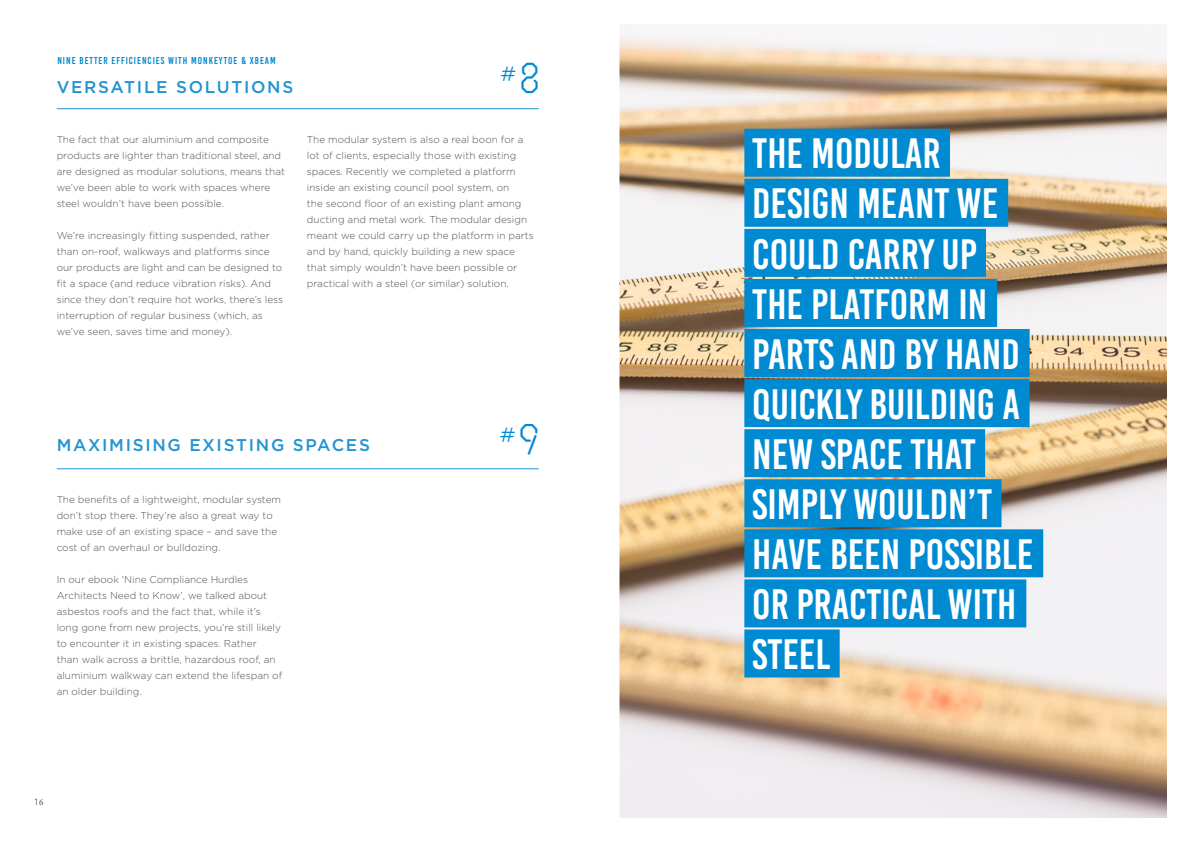
<style>
.page{position:relative;width:1191px;height:842px;background:#fff}
.page>*{position:absolute;margin:0;border:0;box-sizing:border-box;transform-origin:0 0}
.t1{font:42.5px/50.1px "Bebas Kai";color:#fff}
.t2{font:24.5px "Ossature";color:#008ad1}
.t3{font:500 17px "Gotham";letter-spacing:.1em;color:#2194d2}
.t4{font:300 10px/16px "Gotham HTF";color:#525153}
.t5{font:10px "Bebas Kai";letter-spacing:.1em;color:#008ad1}
.t6{font:9px "Gotham HTF";color:#525153}
.s1{font-size:42px}
.s2{font-family:"Minion Pro"}
</style>
<div class="page">
<img style="left:620px;top:33px;width:546px;height:784px">
<hr style="left:57px;top:108px;width:482px;height:1px;background:#2194d2">
<hr style="left:57px;top:468px;width:482px;height:1px;background:#2194d2">
<div style="left:744px;top:129px;width:206px;height:48px;background:#008ad1"></div>
<div style="left:744px;top:179px;width:264px;height:48px;background:#008ad1"></div>
<div style="left:744px;top:229px;width:242px;height:48px;background:#008ad1"></div>
<div style="left:744px;top:279px;width:253px;height:48px;background:#008ad1"></div>
<div style="left:744px;top:329px;width:285px;height:48px;background:#008ad1"></div>
<div style="left:744px;top:379px;width:285px;height:48px;background:#008ad1"></div>
<div style="left:744px;top:429px;width:241px;height:48px;background:#008ad1"></div>
<div style="left:744px;top:479px;width:257px;height:48px;background:#008ad1"></div>
<div style="left:744px;top:529px;width:299px;height:48px;background:#008ad1"></div>
<div style="left:744px;top:579px;width:282px;height:48px;background:#008ad1"></div>
<div style="left:744px;top:629px;width:95px;height:48px;background:#008ad1"></div>
<p class="t5" style="left:57px;top:55px;width:220px">NINE BETTER EFFICIENCIES WITH MONKEYTOE &amp; XBEAM</p>
<h3 class="t3" style="left:57px;top:76px;width:238px">VERSATILE SOLUTIONS</h3>
<h2 class="t2" style="left:500px;top:58px;width:41px">#<span class="s1">8</span></h2>
<p class="t4" style="left:57px;top:131px;width:230px">The fact that our aluminium and composite products are lighter than traditional steel, and are designed as modular solutions, means that we’ve been able to work with spaces where steel wouldn’t have been possible.</p>
<p class="t4" style="left:57px;top:227px;width:228px">We’re increasingly fitting suspended, rather than on-roof, walkways and platforms since our products are light and can be designed to fit a space (and reduce vibration risks). And since they don’t require hot works, there’s less interruption of regular business (which, as we’ve seen, saves time and money).</p>
<p class="t4" style="left:307px;top:131px;width:228px">The modular system is also a real boon for a lot of clients, especially those with existing spaces. Recently we completed a platform inside an existing council pool system, on<br>the second floor of an existing plant among ducting and metal work. The modular design meant we could carry up the platform in parts and by hand, quickly building a new space that simply wouldn’t have been possible or practical with a steel (or similar) solution.</p>
<h3 class="t3" style="left:57px;top:434px;width:315px">MAXIMISING EXISTING SPACES</h3>
<p class="t4" style="left:57px;top:491px;width:226px">The benefits of a lightweight, modular system don’t stop there. They’re also a great way to make use of an existing space – and save the cost of an overhaul or bulldozing.</p>
<p class="t4" style="left:57px;top:571px;width:227px">In our ebook ‘Nine Compliance Hurdles Architects Need to Know’, we talked about asbestos roofs and the fact that, while it’s long gone from new projects, you’re still likely to encounter it in existing spaces. Rather<br>than walk across a brittle, hazardous roof, an aluminium walkway can extend the lifespan of an older building.</p>
<h2 class="t2" style="left:499px;top:420px;width:42px">#<span class="s1">9</span></h2>
<p class="t6" style="left:35px;top:797px;width:10px">1<span class="s2">6</span></p>
<h1 class="t1" style="left:752px;top:129px;width:282px">THE MODULAR<br>DESIGN MEANT WE<br>COULD CARRY UP<br>THE PLATFORM IN<br>PARTS AND BY HAND<br>QUICKLY BUILDING A<br>NEW SPACE THAT<br>SIMPLY WOULDN’T<br>HAVE BEEN POSSIBLE<br>OR PRACTICAL WITH<br>STEEL</h1>
</div>
